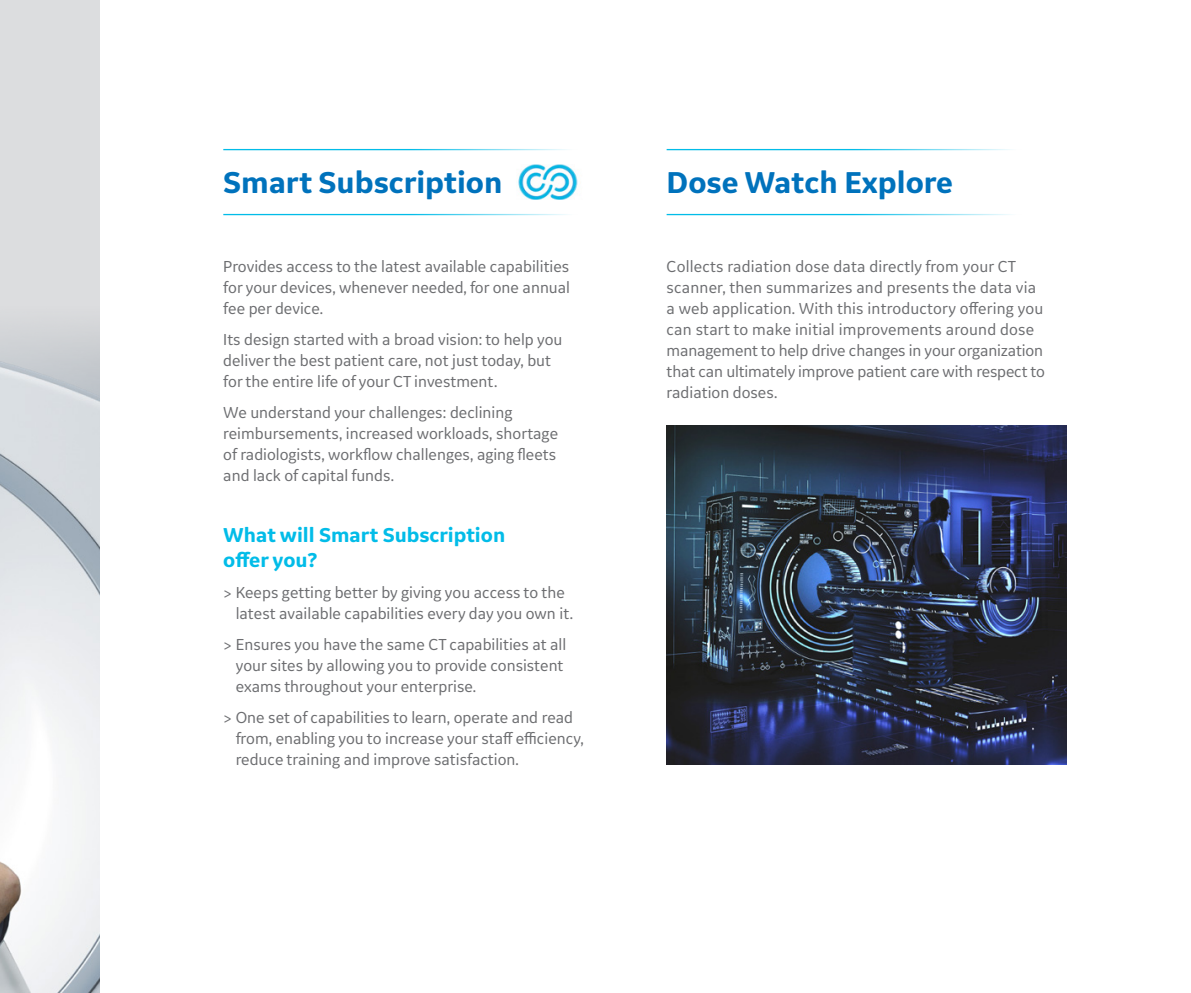
<style>
.page{position:relative;width:1191px;height:993px;background:#fff}
.page>*{position:absolute;margin:0;border:0;box-sizing:border-box;transform-origin:0 0}
.t1{font:700 31.5px "GE Inspira Sans";color:#0072bc}
.t2{font:700 21px/25.2px "GE Inspira Sans";color:#02bce8}
.t3{font:16.62px/21px "GE Inspira Sans";color:#6c6d70}
</style>
<div class="page">
<hr style="left:223px;top:214px;width:356px;height:1px;background:#02bce8">
<hr style="left:223px;top:149px;width:356px;height:1px;background:#02bce8">
<hr style="left:666px;top:214px;width:356px;height:1px;background:#02bce8">
<hr style="left:666px;top:149px;width:356px;height:1px;background:#02bce8">
<img style="left:666px;top:425px;width:401px;height:339px">
<img style="left:518px;top:164px;width:60px;height:35px">
<div style="left:0;top:0;width:99px;height:992px;background:#dcdddf"></div>
<img style="left:0;top:332px;width:99px;height:660px">
<p class="t1" style="left:223px;top:163px;width:281px">Smart Subscription</p>
<p class="t3" style="left:223px;top:255px;width:348px;text-align:justify">Provides access to the latest available capabilities for your devices, whenever needed, for one annual fee per device.</p>
<p class="t3" style="left:223px;top:328px;width:341px">Its design started with a broad vision: to help you deliver the best patient care, not just today, but for the entire life of your CT investment.</p>
<p class="t3" style="left:223px;top:401px;width:336px">We understand your challenges: declining reimbursements, increased workloads, shortage of radiologists, workflow challenges, aging fleets and lack of capital funds.</p>
<p class="t2" style="left:223px;top:521px;width:283px">What will Smart Subscription offer you?</p>
<p class="t3" style="left:236px;top:581px;width:339px;text-indent:-12px">&gt; Keeps getting better by giving you access to the latest available capabilities every day you own it.</p>
<p class="t3" style="left:236px;top:633px;width:332px;text-indent:-12px">&gt; Ensures you have the same CT capabilities at all your sites by allowing you to provide consistent exams throughout your enterprise.</p>
<p class="t3" style="left:236px;top:706px;width:349px;text-indent:-12px">&gt; One set of capabilities to learn, operate and read from, enabling you to increase your staff efficiency, reduce training and improve satisfaction.</p>
<p class="t1" style="left:666px;top:163px;width:288px">Dose Watch Explore</p>
<p class="t3" style="left:666px;top:255px;width:380px">Collects radiation dose data directly from your CT scanner, then summarizes and presents the data via a web application. With this introductory offering you can start to make initial improvements around dose management to help drive changes in your organization that can ultimately improve patient care with respect to radiation doses.</p>
</div>
